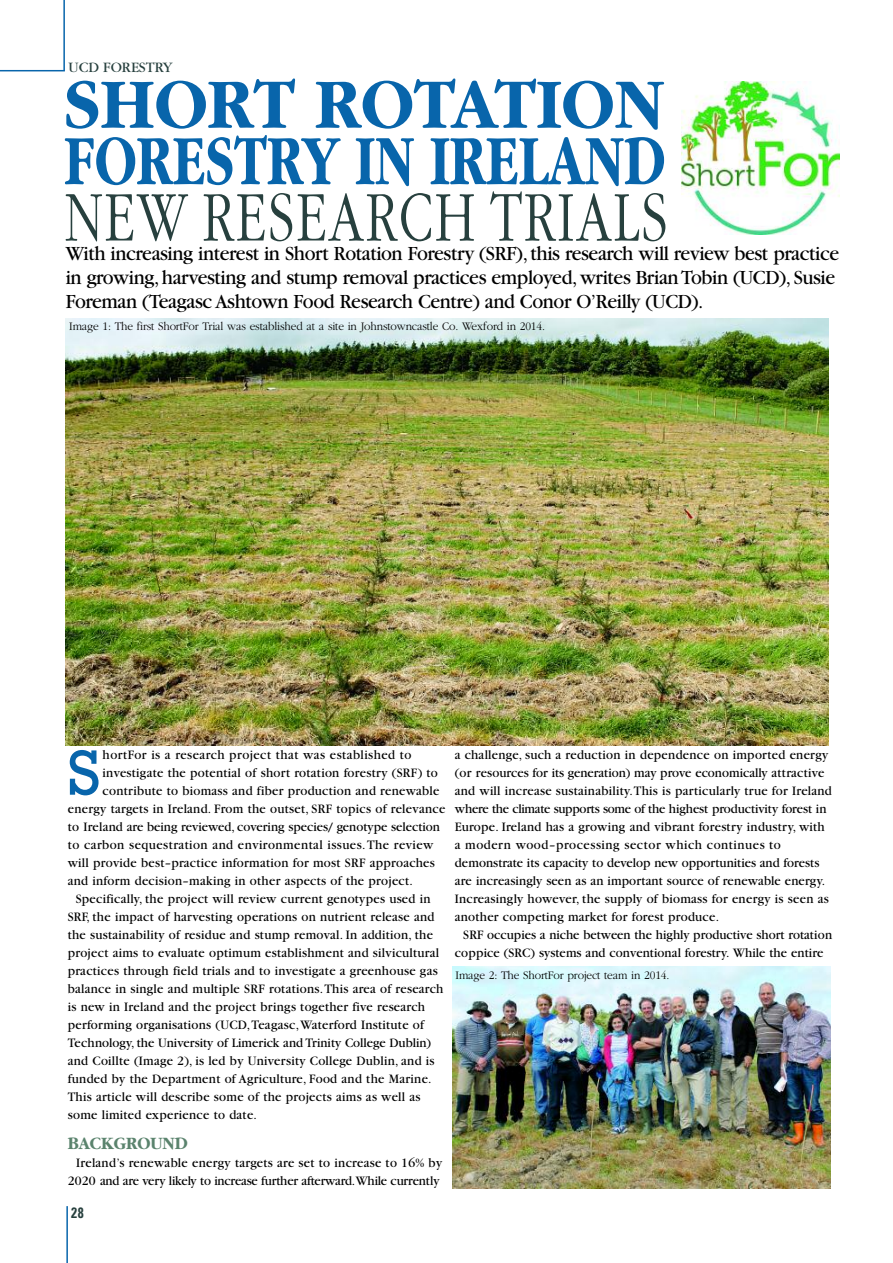
<style>
.page{position:relative;width:893px;height:1263px;background:#fff}
.page>*{position:absolute;margin:0;border:0;box-sizing:border-box;transform-origin:0 0}
.t1{font:300 74.25px "Garamond";letter-spacing:.03em;color:#27403e;scale:.74 1}
.t2{font:700 73.5px/56.4px "Garamond";letter-spacing:.005em;color:#0865ab;scale:.94 1}
.t3{font:64.8px "Rockwell";color:#0865ab;scale:.95 1}
.t4{font:21px/24px "Garamond";letter-spacing:-.02em;color:#000;scale:.95 1}
.t5{font:700 18px "Garamond";color:#5a836d;scale:.95 1}
.t6{font:15px "Garamond";color:#27403e}
.t7{font:700 condensed 15px "Zurich BT";color:#27403e;scale:.9 1}
.t8{font:13.5px/18px "Garamond";letter-spacing:.02em;color:#000;scale:.95 1}
.t9{font:13.5px "Garamond";color:#000;scale:.95 1}
.t10{font:300 12px "Garamond";letter-spacing:-.01em;color:#000;scale:.95 1}
</style>
<div class="page">
<hr style="left:0;top:70px;width:65px;height:1px;background:#0865ab">
<hr style="left:63px;top:0;width:2px;height:71px;background:#0865ab">
<hr style="left:66px;top:1206px;width:2px;height:57px;background:#0865ab">
<img style="left:65px;top:318px;width:764px;height:427px">
<img style="left:452px;top:966px;width:378px;height:222px">
<img style="left:682px;top:81px;width:158px;height:153px">
<p class="t6" style="left:69px;top:62px;width:106px">UCD FORESTRY</p>
<h2 class="t2" style="left:64px;top:74px;width:641px">SHORT ROTATION<br>FORESTRY IN IRELAND</h2>
<h1 class="t1" style="left:64px;top:171px;width:817px">NEW RESEARCH TRIALS</h1>
<p class="t4" style="left:66px;top:243px;width:816px">With increasing interest in Short Rotation Forestry (SRF),this research will review best practice in growing,harvesting and stump removal practices employed,writes Brian Tobin (UCD),Susie<br>Foreman (Teagasc Ashtown Food Research Centre) and Conor O’Reilly (UCD).</p>
<p class="t10" style="left:69px;top:319px;width:502px">Image 1: The first ShortFor Trial was established at a site in Johnstowncastle Co. Wexford in 2014.</p>
<h3 class="t3" style="left:68px;top:734px;width:36px">S</h3>
<p class="t8" style="left:103px;top:747px;width:327px">hortFor is a research project that was established to</p>
<p class="t8" style="left:103px;top:765px;width:354px">investigate the potential of short rotation forestry (SRF) to</p>
<p class="t8" style="left:103px;top:783px;width:356px">contribute to biomass and fiber production and renewable</p>
<p class="t8" style="left:68px;top:801px;width:399px">energy targets in Ireland. From the outset, SRF topics of relevance</p>
<p class="t9" style="left:68px;top:822px;width:393px">to Ireland are being reviewed, covering species/ genotype selection</p>
<p class="t8" style="left:68px;top:837px;width:386px">to carbon sequestration and environmental issues.The review</p>
<p class="t8" style="left:68px;top:855px;width:388px">will provide best–practice information for most SRF approaches</p>
<p class="t8" style="left:68px;top:873px;width:365px">and inform decision–making in other aspects of the project.</p>
<p class="t8" style="left:76px;top:891px;width:375px">Specifically, the project will review current genotypes used in</p>
<p class="t8" style="left:68px;top:909px;width:388px">SRF, the impact of harvesting operations on nutrient release and</p>
<p class="t8" style="left:68px;top:927px;width:386px">the sustainability of residue and stump removal. In addition, the</p>
<p class="t8" style="left:68px;top:945px;width:392px">project aims to evaluate optimum establishment and silvicultural</p>
<p class="t8" style="left:68px;top:963px;width:391px">practices through field trials and to investigate a greenhouse gas</p>
<p class="t8" style="left:68px;top:981px;width:397px">balance in single and multiple SRF rotations.This area of research</p>
<p class="t8" style="left:68px;top:999px;width:378px">is new in Ireland and the project brings together five research</p>
<p class="t8" style="left:68px;top:1017px;width:377px">performing organisations (UCD,Teagasc,Waterford Institute of</p>
<p class="t9" style="left:68px;top:1038px;width:384px">Technology, the University of Limerick and Trinity College Dublin)</p>
<p class="t8" style="left:68px;top:1053px;width:388px">and Coillte (Image 2), is led by University College Dublin, and is</p>
<p class="t8" style="left:68px;top:1071px;width:385px">funded by the Department of Agriculture, Food and the Marine.</p>
<p class="t8" style="left:68px;top:1089px;width:373px">This article will describe some of the projects aims as well as</p>
<p class="t8" style="left:68px;top:1107px;width:201px">some limited experience to date.</p>
<h3 class="t5" style="left:68px;top:1132px;width:128px">BACKGROUND</h3>
<p class="t8" style="left:68px;top:1155px;width:396px;text-align:right">Ireland’s renewable energy targets are set to increase to 16% by<br>2020 and are very likely to increase further afterward.While currently</p>
<p class="t7" style="left:71px;top:1203px;width:16px">28</p>
<p class="t8" style="left:455px;top:747px;width:399px">a challenge, such a reduction in dependence on imported energy (or resources for its generation) may prove economically attractive and will increase sustainability.This is particularly true for Ireland where the climate supports some of the highest productivity forest in Europe. Ireland has a growing and vibrant forestry industry, with a modern wood–processing sector which continues to demonstrate its capacity to develop new opportunities and forests are increasingly seen as an important source of renewable energy.<br>Increasingly however, the supply of biomass for energy is seen as another competing market for forest produce.</p>
<p class="t8" style="left:455px;top:927px;width:399px;text-indent:9px">SRF occupies a niche between the highly productive short rotation coppice (SRC) systems and conventional forestry. While the entire</p>
<p class="t10" style="left:455px;top:968px;width:227px">Image 2: The ShortFor project team in 2014.</p>
</div>
